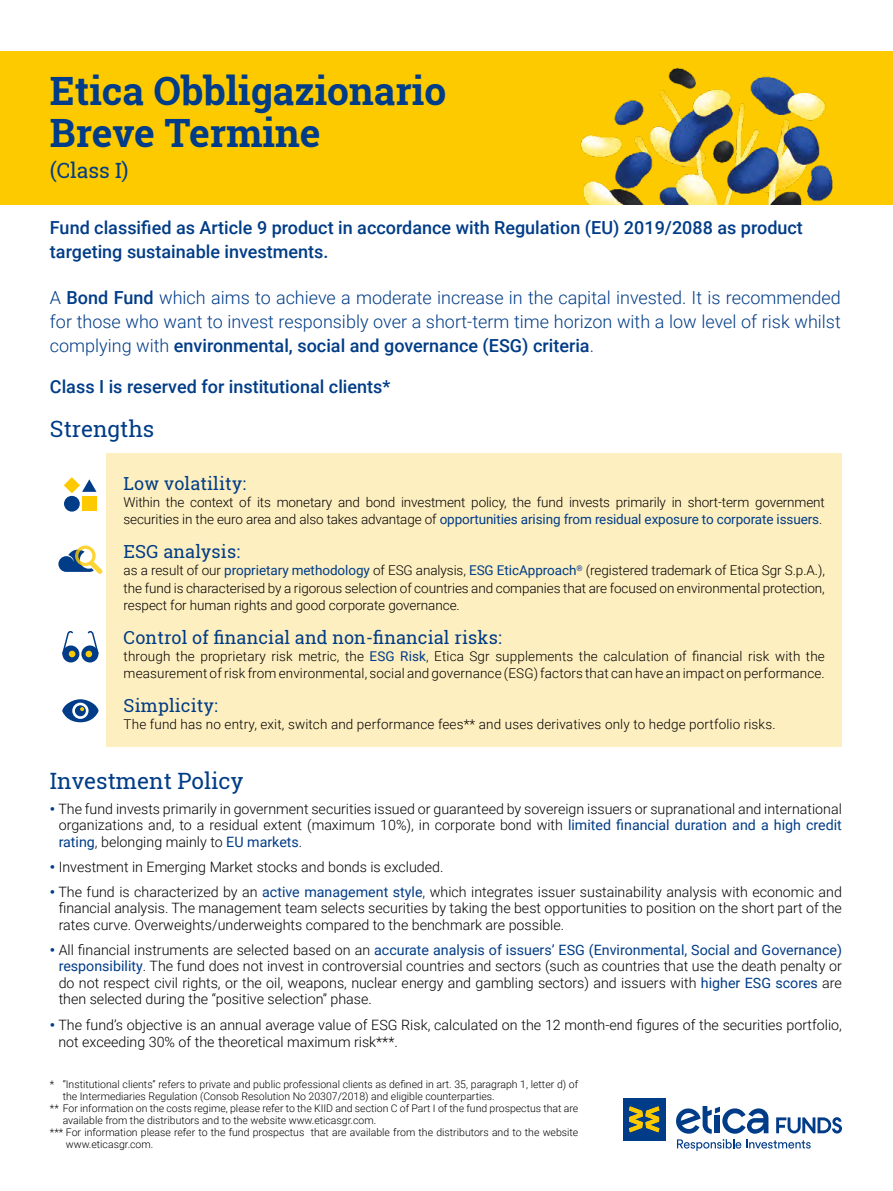
<style>
.page{position:relative;width:893px;height:1191px;background:#fff}
.page>*{position:absolute;margin:0;border:0;box-sizing:border-box;transform-origin:0 0}
.t1{font:700 39px/42px "Roboto Slab";color:#003c87}
.t2{font:22.5px "Roboto Slab";color:#003c87}
.t3{font:21px "Roboto Slab";color:#003c87}
.t4{font:300 18px/24px "Roboto";color:#003c87;text-align:justify}
.t5{font:500 18px/24px "Roboto";color:#003c87}
.t6{font:18px "Roboto Slab";letter-spacing:.01em;color:#003c87}
.t7{font:300 14.25px/16.5px "Roboto";color:#000;text-align:justify}
.t8{font:300 13.5px/17.1px "Roboto";letter-spacing:.01em;color:#000;text-align:justify}
.t9{font:300 13.5px/17.1px "Roboto";letter-spacing:-.01em;color:#000}
.t10{font:300 10.5px "Roboto";color:#000}
.s1{font-weight:500}
.s2{font-weight:400;color:#003c87}
.s3{font-weight:900;color:#003c87}
</style>
<div class="page">
<div style="left:0;top:51px;width:893px;height:153px;background:#fdca00"></div>
<img style="left:580px;top:67px;width:253px;height:137px">
<div style="left:106px;top:454px;width:736px;height:293px;background:#feefc0"></div>
<div style="left:64px;top:496px;width:16px;height:15px;background:#003c87;border-radius:50%"></div>
<div style="left:83px;top:496px;width:14px;height:15px;background:#fdca00"></div>
<svg style="left:64px;top:477px;width:33px;height:16px"></svg>
<svg style="left:62px;top:699px;width:37px;height:23px"></svg>
<svg style="left:81px;top:645px;width:17px;height:17px"></svg>
<div style="left:86px;top:650px;width:6px;height:7px;background:#fdca00;border-radius:50%"></div>
<svg style="left:62px;top:645px;width:17px;height:17px"></svg>
<div style="left:69px;top:650px;width:6px;height:7px;background:#fdca00;border-radius:50%"></div>
<svg style="left:62px;top:631px;width:12px;height:24px"></svg>
<svg style="left:86px;top:631px;width:13px;height:24px"></svg>
<svg style="left:58px;top:545px;width:45px;height:29px"></svg>
<div style="left:623px;top:1098px;width:42px;height:42px;background:#003c87"></div>
<svg style="left:629px;top:1106px;width:30px;height:26px"></svg>
<svg style="left:676px;top:1106px;width:166px;height:44px"></svg>
<h1 class="t1" style="left:50px;top:70px;width:398px">Etica Obbligazionario<br>Breve Termine</h1>
<h3 class="t3" style="left:50px;top:156px;width:80px">(Class I)</h3>
<p class="t5" style="left:50px;top:215px;width:754px">Fund classified as Article 9 product in accordance with Regulation (EU) 2019/2088 as product targeting sustainable investments.</p>
<p class="t4" style="left:50px;top:285px;width:792px">A <span class="s1">Bond Fund</span> which aims to achieve a moderate increase in the capital invested. It is recommended for those who want to invest responsibly over a short-term time horizon with a low level of risk whilst complying with <span class="s1">environmental, social and governance (ESG) criteria</span>.</p>
<p class="t5" style="left:50px;top:374px;width:342px">Class I is reserved for institutional clients*</p>
<h2 class="t2" style="left:50px;top:413px;width:106px">Strengths</h2>
<p class="t6" style="left:124px;top:471px;width:124px">Low volatility:</p>
<p class="t9" style="left:124px;top:493px;width:703px">Within the context of its monetary and bond investment policy, the fund invests primarily in short-term government securities in the euro area and also takes advantage of <span class="s2">opportunities arising from residual exposure to corporate issuers</span>.</p>
<p class="t6" style="left:124px;top:539px;width:118px">ESG analysis:</p>
<p class="t8" style="left:124px;top:561px;width:703px">as a result of our <span class="s2">proprietary methodology</span> of ESG analysis, <span class="s2">ESG EticApproach</span><sup>®</sup> (registered trademark of Etica Sgr S.p.A.), the fund is characterised by a rigorous selection of countries and companies that are focused on environmental protection, respect for human rights and good corporate governance.</p>
<p class="t6" style="left:124px;top:625px;width:380px">Control of financial and non-financial risks:</p>
<p class="t8" style="left:124px;top:647px;width:703px">through the proprietary risk metric, the <span class="s2">ESG Risk</span>, Etica Sgr supplements the calculation of financial risk with the measurement of risk from environmental, social and governance (ESG) factors that can have an impact on performance.</p>
<p class="t6" style="left:124px;top:693px;width:96px">Simplicity:</p>
<p class="t8" style="left:124px;top:715px;width:653px">The fund has no entry, exit, switch and performance fees** and uses derivatives only to hedge portfolio risks.</p>
<h2 class="t2" style="left:50px;top:765px;width:195px">Investment Policy</h2>
<p class="t7" style="left:59px;top:799px;width:785px;text-indent:-9px"><span class="s3">•</span> The fund invests primarily in government securities issued or guaranteed by sovereign issuers or supranational and international organizations and, to a residual extent (maximum 10%), in corporate bond with <span class="s2">limited financial duration and a high credit rating</span>, belonging mainly to <span class="s2">EU markets</span>.</p>
<p class="t7" style="left:50px;top:857px;width:395px"><span class="s3">•</span> Investment in Emerging Market stocks and bonds is excluded.</p>
<p class="t7" style="left:59px;top:882px;width:785px;text-indent:-9px"><span class="s3">•</span> The fund is characterized by an <span class="s2">active management style</span>, which integrates issuer sustainability analysis with economic and financial analysis. The management team selects securities by taking the best opportunities to position on the short part of the rates curve. Overweights/underweights compared to the benchmark are possible.</p>
<p class="t7" style="left:59px;top:940px;width:785px;text-indent:-9px"><span class="s3">•</span> All financial instruments are selected based on an <span class="s2">accurate analysis of issuers’ ESG (Environmental, Social and Governance) responsibility</span>. The fund does not invest in controversial countries and sectors (such as countries that use the death penalty or do not respect civil rights, or the oil, weapons, nuclear energy and gambling sectors) and issuers with <span class="s2">higher ESG scores</span> are then selected during the “positive selection” phase.</p>
<p class="t7" style="left:58px;top:1015px;width:785px;line-height:17.1px;text-indent:-8px"><span class="s3">•</span> The fund’s objective is an annual average value of ESG Risk, calculated on the 12 month-end figures of the securities portfolio, not exceeding 30% of the theoretical maximum risk***.</p>
<p class="t10" style="left:50px;top:1077px;width:530px">* “Institutional clients” refers to private and public professional clients as defined in art. 35, paragraph 1, letter d) of</p>
<p class="t10" style="left:63px;top:1089px;width:434px">the Intermediaries Regulation (Consob Resolution No 20307/2018) and eligible counterparties.</p>
<p class="t10" style="left:50px;top:1101px;width:530px">** For information on the costs regime, please refer to the KIID and section C of Part I of the fund prospectus that are</p>
<p class="t10" style="left:63px;top:1113px;width:315px">available from the distributors and to the website www.eticasgr.com.</p>
<p class="t10" style="left:50px;top:1125px;width:530px">*** For information please refer to the fund prospectus that are available from the distributors and to the website</p>
<p class="t10" style="left:66px;top:1137px;width:89px">www.eticasgr.com.</p>
</div>
